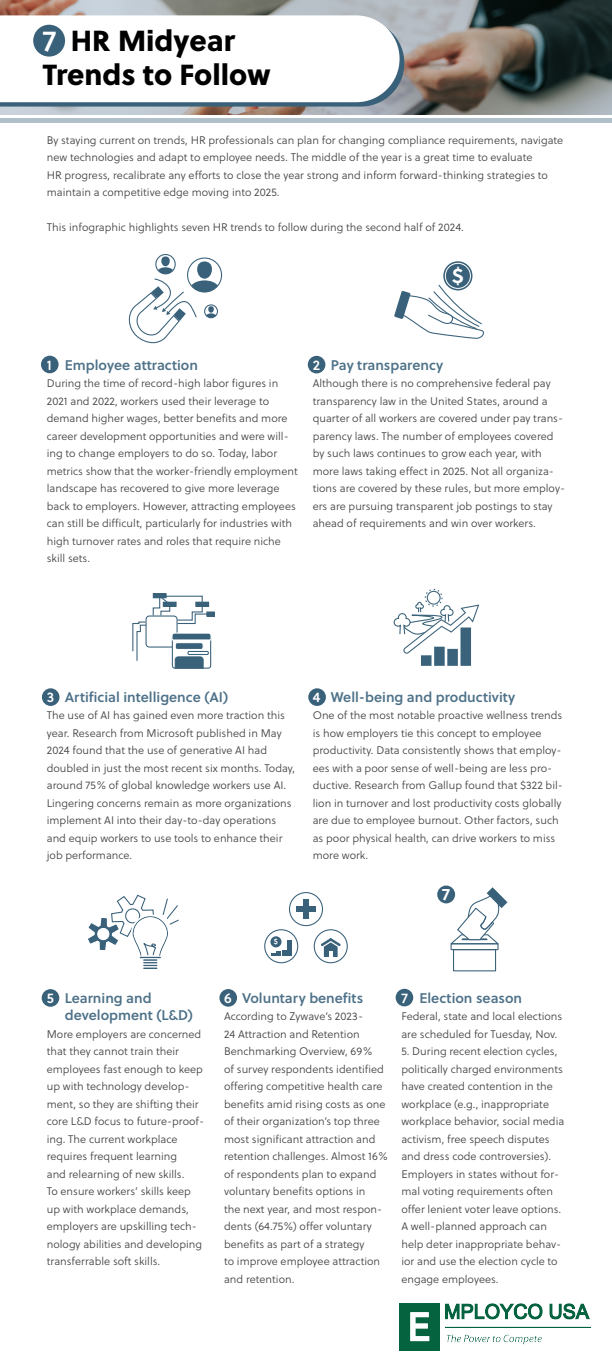
<style>
.page{position:relative;width:612px;height:1368px;background:#fff}
.page>*{position:absolute;margin:0;border:0;box-sizing:border-box;transform-origin:0 0}
.t1{font:29px/34px "Soleil Xb";color:#000}
.t2{font:700 21.1px "Soleil";color:#fff}
.t3{font:700 16.5px "Soleil";color:#fff}
.t4{font:14px/17.5px "Soleil Sb";color:#4d7188}
.t5{font:11px/17.5px "Soleil Lt";color:#414042}
.t6{font:700 7.5px "Soleil";color:#fff}
.s1{font-family:"Soleil Sb";color:#fff}
.s2{color:#fff}
</style>
<div class="page">
<div style="left:308px;top:356px;width:17px;height:17px;background:#3a617a;border-radius:50%"></div>
<div style="left:41px;top:356px;width:18px;height:17px;background:#3a617a;border-radius:50%"></div>
<div style="left:308px;top:688px;width:18px;height:18px;background:#3a617a;border-radius:50%"></div>
<div style="left:42px;top:989px;width:17px;height:18px;background:#3a617a;border-radius:50%"></div>
<div style="left:42px;top:688px;width:18px;height:18px;background:#3a617a;border-radius:50%"></div>
<div style="left:219px;top:989px;width:18px;height:18px;background:#3a617a;border-radius:50%"></div>
<div style="left:396px;top:989px;width:17px;height:17px;background:#3a617a;border-radius:50%"></div>
<img style="left:0;top:0;width:612px;height:114px">
<svg style="left:0;top:20px;width:404px;height:87px;background:#59778a"></svg>
<svg style="left:0;top:15px;width:400px;height:87px"></svg>
<hr style="left:0;top:119px;width:612px;height:4px;background:#b0c0ca">
<svg style="left:128px;top:254px;width:95px;height:89px"></svg>
<div style="left:206px;top:313px;width:10px;height:5px;background:#3a617a;border-radius:50%"></div>
<div style="left:208px;top:306px;width:6px;height:7px;background:#3a617a;border-radius:50%"></div>
<div style="left:153px;top:593px;width:14px;height:5px;border:1px solid #3a617a"></div>
<div style="left:206px;top:612px;width:9px;height:5px;border:1px solid #3a617a"></div>
<svg style="left:132px;top:595px;width:82px;height:74px"></svg>
<div style="left:187px;top:651px;width:22px;height:4px;border:1px solid #3a617a"></div>
<div style="left:142px;top:964px;width:16px;height:3px;border:1px solid #fff"></div>
<div style="left:142px;top:966px;width:16px;height:4px;border:1px solid #fff"></div>
<svg style="left:88px;top:894px;width:91px;height:70px"></svg>
<div style="left:289px;top:892px;width:34px;height:34px;border:1px solid #3a617a;border-radius:50%"></div>
<div style="left:264px;top:929px;width:34px;height:34px;border:1px solid #3a617a;border-radius:50%"></div>
<div style="left:314px;top:929px;width:34px;height:34px;border:1px solid #3a617a;border-radius:50%"></div>
<div style="left:303px;top:899px;width:6px;height:20px;background:#3a617a"></div>
<div style="left:296px;top:906px;width:20px;height:6px;background:#3a617a"></div>
<div style="left:270px;top:936px;width:12px;height:11px;background:#3a617a;border-radius:50%"></div>
<svg style="left:271px;top:950px;width:15px;height:5px"></svg>
<div style="left:287px;top:940px;width:5px;height:15px;background:#3a617a"></div>
<svg style="left:319px;top:938px;width:24px;height:21px"></svg>
<svg style="left:394px;top:284px;width:90px;height:55px"></svg>
<svg style="left:443px;top:261px;width:29px;height:29px"></svg>
<div style="left:445px;top:263px;width:26px;height:26px;border:1px solid #fff;border-radius:50%"></div>
<div style="left:427px;top:591px;width:14px;height:14px;border:1px solid #3a627a;border-radius:50%"></div>
<div style="left:425px;top:589px;width:18px;height:18px;border:1px dashed #3a627a;border-radius:50%"></div>
<svg style="left:393px;top:601px;width:86px;height:65px"></svg>
<div style="left:437px;top:886px;width:18px;height:17px;background:#3a617a;border-radius:50%"></div>
<div style="left:453px;top:949px;width:43px;height:22px;border:1px solid #3a617a"></div>
<svg style="left:448px;top:887px;width:59px;height:58px"></svg>
<div style="left:33px;top:25px;width:32px;height:32px;background:#3a617a;border-radius:50%"></div>
<img style="left:400px;top:1304px;width:191px;height:47px">
<p class="t1" style="left:43px;top:22px;width:230px"><span class="s1">7</span> HR Midyear<br>Trends to Follow</p>
<p class="t5" style="left:47px;top:131px;width:518px">By staying current on trends, HR professionals can plan for changing compliance requirements, navigate new technologies and adapt to employee needs. The middle of the year is a great time to evaluate<br>HR progress, recalibrate any efforts to close the year strong and inform forward-thinking strategies to maintain a competitive edge moving into 2025.</p>
<p class="t5" style="left:47px;top:218px;width:419px">This infographic highlights seven HR trends to follow during the second half of 2024.</p>
<p class="t2" style="left:452px;top:259px;width:13px">$</p>
<p class="t4" style="left:47px;top:355px;width:153px"><span class="s2">1</span> Employee attraction</p>
<p class="t5" style="left:47px;top:374px;width:252px">During the time of record-high labor figures in 2021 and 2022, workers used their leverage to demand higher wages, better benefits and more career development opportunities and were will&shy;ing to change employers to do so. Today, labor metrics show that the worker-friendly employment landscape has recovered to give more leverage back to employers. However, attracting employees can still be difficult, particularly for industries with high turnover rates and roles that require niche skill sets.</p>
<p class="t4" style="left:313px;top:355px;width:132px"><span class="s2">2</span> Pay transparency</p>
<p class="t5" style="left:313px;top:374px;width:254px">Although there is no comprehensive federal pay transparency law in the United States, around a quarter of all workers are covered under pay trans&shy;parency laws. The number of employees covered by such laws continues to grow each year, with more laws taking effect in 2025. Not all organiza&shy;tions are covered by these rules, but more employ&shy;ers are pursuing transparent job postings to stay ahead of requirements and win over workers.</p>
<p class="t4" style="left:47px;top:687px;width:183px"><span class="s2">3</span> Artificial intelligence (AI)</p>
<p class="t5" style="left:47px;top:707px;width:250px">The use of AI has gained even more traction this year. Research from Microsoft published in May 2024 found that the use of generative AI had doubled in just the most recent six months. Today, around 75% of global knowledge workers use AI.<br>Lingering concerns remain as more organizations implement AI into their day-to-day operations and equip workers to use tools to enhance their job performance.</p>
<p class="t6" style="left:274px;top:936px;width:6px">$</p>
<p class="t4" style="left:313px;top:687px;width:204px"><span class="s2">4</span> Well-being and productivity</p>
<p class="t5" style="left:313px;top:707px;width:252px">One of the most notable proactive wellness trends is how employers tie this concept to employee productivity. Data consistently shows that employ&shy;ees with a poor sense of well-being are less pro&shy;ductive. Research from Gallup found that $322 bil&shy;lion in turnover and lost productivity costs globally are due to employee burnout. Other factors, such as poor physical health, can drive workers to miss more work.</p>
<p class="t3" style="left:442px;top:881px;width:9px">7</p>
<p class="t4" style="left:65px;top:989px;width:130px;text-indent:-18px"><span class="s2">5</span> Learning and development (L&amp;D)</p>
<p class="t5" style="left:47px;top:1025px;width:159px">More employers are concerned that they cannot train their employees fast enough to keep up with technology develop&shy;ment, so they are shifting their core L&amp;D focus to future-proof&shy;ing. The current workplace requires frequent learning<br>and relearning of new skills.<br>To ensure workers’ skills keep up with workplace demands, employers are upskilling tech&shy;nology abilities and developing transferrable soft skills.</p>
<p class="t4" style="left:224px;top:989px;width:141px"><span class="s2">6</span> Voluntary benefits</p>
<p class="t5" style="left:224px;top:1008px;width:165px">According to Zywave’s 2023-<br>24 Attraction and Retention<br>Benchmarking Overview, 69%<br>of survey respondents identified offering competitive health care benefits amid rising costs as one of their organization’s top three most significant attraction and retention challenges. Almost 16% of respondents plan to expand voluntary benefits options in<br>the next year, and most respon&shy;dents (64.75%) offer voluntary benefits as part of a strategy<br>to improve employee attraction and retention.</p>
<p class="t4" style="left:401px;top:989px;width:122px"><span class="s2">7</span> Election season</p>
<p class="t5" style="left:401px;top:1008px;width:163px">Federal, state and local elections are scheduled for Tuesday, Nov.</p>
<p class="t5" style="left:401px;top:1043px;width:164px">5. During recent election cycles, politically charged environments have created contention in the workplace (e.g., inappropriate workplace behavior, social media activism, free speech disputes and dress code controversies).<br>Employers in states without for&shy;mal voting requirements often offer lenient voter leave options.<br>A well-planned approach can help deter inappropriate behav&shy;ior and use the election cycle to engage employees.</p>
</div>
